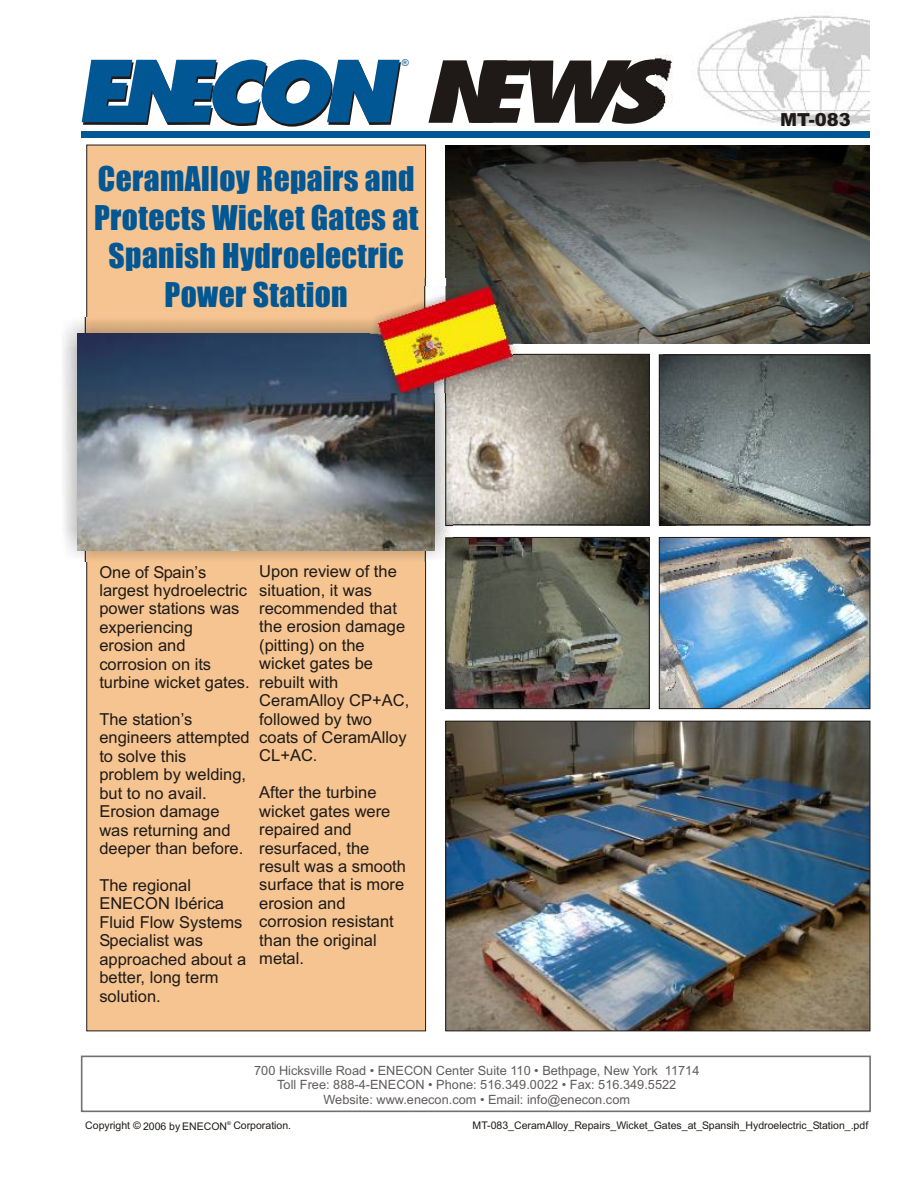
<style>
.page{position:relative;width:918px;height:1188px;background:#fff}
.page>*{position:absolute;margin:0;border:0;box-sizing:border-box;transform-origin:0 0}
.t1{font:italic 800 82.5px "Fujiyama";color:#1f1a17;scale:1.46 1}
.t2{font:31.5px/38.4px "Impact";letter-spacing:.015em;color:#005794;text-align:center}
.t3{font:900 18px "Arial";color:#1f1a17}
.t4{font:16.5px/18.5px "Arial";color:#1f1a17}
.t5{font:12.75px/14.2px "Arial";color:#615c5c;text-align:center}
.t6{font:10.5px "Arial";color:#1f1a17}
.t7{font:9.45px "Arial";color:#005794}
.t8{font:5.25px "Arial";color:#1f1a17}
</style>
<div class="page">
<div style="left:81px;top:1056px;width:790px;height:56px;border:2px solid #737070"></div>
<img style="left:655px;top:15px;width:215px;height:117px">
<div style="left:82px;top:132px;width:788px;height:6px;background:#005794"></div>
<svg style="left:82px;top:60px;width:319px;height:67px"></svg>
<img style="left:448px;top:723px;width:420px;height:306px">
<img style="left:661px;top:539px;width:207px;height:168px">
<img style="left:448px;top:539px;width:199px;height:168px">
<img style="left:662px;top:354px;width:209px;height:1px">
<img style="left:661px;top:357px;width:207px;height:166px">
<img style="left:452px;top:356px;width:195px;height:167px">
<div style="left:87px;top:145px;width:339px;height:886px;background:#f5c491;border:1px solid #1f1a17"></div>
<img style="left:446px;top:145px;width:424px;height:198px">
<div style="left:659px;top:355px;width:211px;height:170px;border:1px solid #1f1a17"></div>
<div style="left:446px;top:354px;width:203px;height:171px;border:1px solid #1f1a17"></div>
<div style="left:446px;top:537px;width:203px;height:172px;border:1px solid #1f1a17"></div>
<div style="left:659px;top:537px;width:211px;height:172px;border:1px solid #1f1a17"></div>
<div style="left:446px;top:721px;width:424px;height:310px;border:1px solid #1f1a17"></div>
<img style="left:63px;top:317px;width:389px;height:245px">
<img style="left:77px;top:333px;width:358px;height:217px">
<img style="left:371px;top:278px;width:150px;height:125px">
<img style="left:379px;top:286px;width:134px;height:106px">
<p class="t7" style="left:402px;top:59px;width:9px">®</p>
<h1 class="t1" style="left:421px;top:56px;width:168px">NEWS</h1>
<h2 class="t2" style="left:94px;top:161px;width:326px">CeramAlloy Repairs and<br>Protects Wicket Gates at<br>Spanish Hydroelectric<br>Power Station</h2>
<p class="t4" style="left:99px;top:564px;width:152px">One of Spain’s largest hydroelectric power stations was experiencing erosion and corrosion on its turbine wicket gates.</p>
<p class="t4" style="left:99px;top:712px;width:152px">The station’s engineers attempted to solve this problem by welding, but to no avail.<br>Erosion damage was returning and deeper than before.</p>
<p class="t4" style="left:99px;top:877px;width:148px">The regional<br>ENECON Ibérica<br>Fluid Flow Systems<br>Specialist was approached about a better, long term solution.</p>
<p class="t4" style="left:259px;top:564px;width:151px">Upon review of the situation, it was recommended that the erosion damage (pitting) on the wicket gates be rebuilt with<br>CeramAlloy CP+AC, followed by two coats of CeramAlloy<br>CL+AC.</p>
<p class="t4" style="left:259px;top:785px;width:148px">After the turbine wicket gates were repaired and resurfaced, the result was a smooth surface that is more erosion and corrosion resistant than the original metal.</p>
<p class="t3" style="left:780px;top:113px;width:72px">MT-083</p>
<p class="t5" style="left:254px;top:1065px;width:447px">700 Hicksville Road • ENECON Center Suite 110 • Bethpage, New York 11714<br>Toll Free: 888-4-ENECON • Phone: 516.349.0022 • Fax: 516.349.5522<br>Website: www.enecon.com • Email: info@enecon.com</p>
<p class="t6" style="left:85px;top:1122px;width:207px">Copyright © 2006 by ENECON Corporation.</p>
<p class="t8" style="left:227px;top:1121px;width:5px">®</p>
<p class="t6" style="left:473px;top:1122px;width:397px">MT-083_CeramAlloy_Repairs_Wicket_Gates_at_Spansih_Hydroelectric_Station_.pdf</p>
</div>
